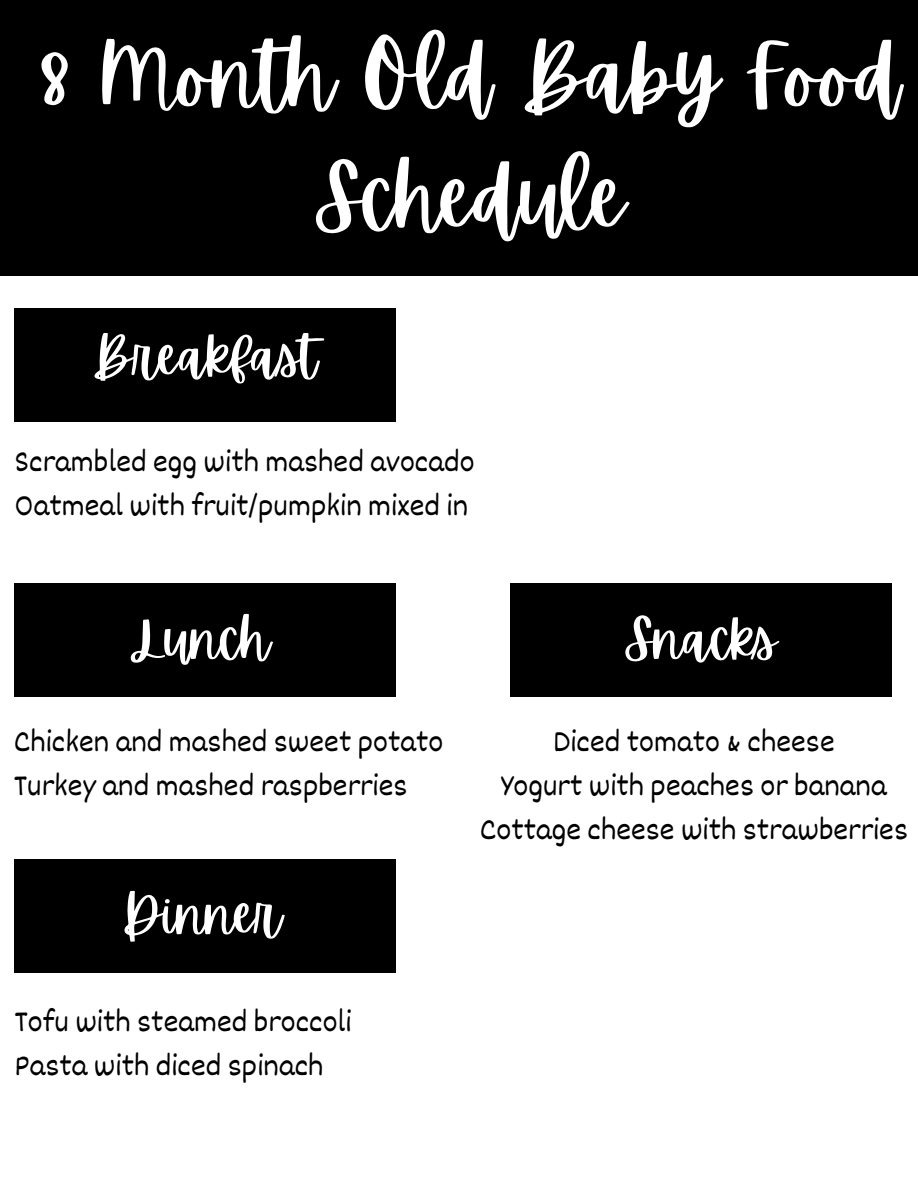
<style>
.page{position:relative;width:918px;height:1188px;background:#fff}
.page>*{position:absolute;margin:0;border:0;box-sizing:border-box;transform-origin:0 0}
.t1{font:87px/121.5px "Apricots";color:#fff;text-align:center}
.t2{font:54px "Apricots";color:#fff}
.t3{font:31.5px/43.8px "Dekko";color:#000}
</style>
<div class="page">
<div style="left:0;top:0;width:918px;height:275px;background:#000"></div>
<div style="left:15px;top:309px;width:381px;height:113px;background:#000"></div>
<div style="left:510px;top:583px;width:381px;height:114px;background:#000"></div>
<div style="left:14px;top:859px;width:381px;height:114px;background:#000"></div>
<div style="left:14px;top:583px;width:381px;height:114px;background:#000"></div>
<h1 class="t1" style="left:38px;top:13px;width:865px">8 Month Old Baby Food<br>Schedule</h1>
<h2 class="t2" style="left:92px;top:320px;width:227px">Breakfast</h2>
<p class="t3" style="left:15px;top:438px;width:462px">Scrambled egg with mashed avocado<br>Oatmeal with fruit/pumpkin mixed in</p>
<h2 class="t2" style="left:133px;top:603px;width:137px">Lunch</h2>
<p class="t3" style="left:14px;top:719px;width:431px">Chicken and mashed sweet potato<br>Turkey and mashed raspberries</p>
<h2 class="t2" style="left:122px;top:879px;width:161px">Dinner</h2>
<p class="t3" style="left:15px;top:999px;width:339px">Tofu with steamed broccoli<br>Pasta with diced spinach</p>
<h2 class="t2" style="left:624px;top:603px;width:154px">Snacks</h2>
<p class="t3" style="left:480px;top:718px;width:430px;text-align:center">Diced tomato &amp; cheese<br>Yogurt with peaches or banana<br>Cottage cheese with strawberries</p>
</div>
